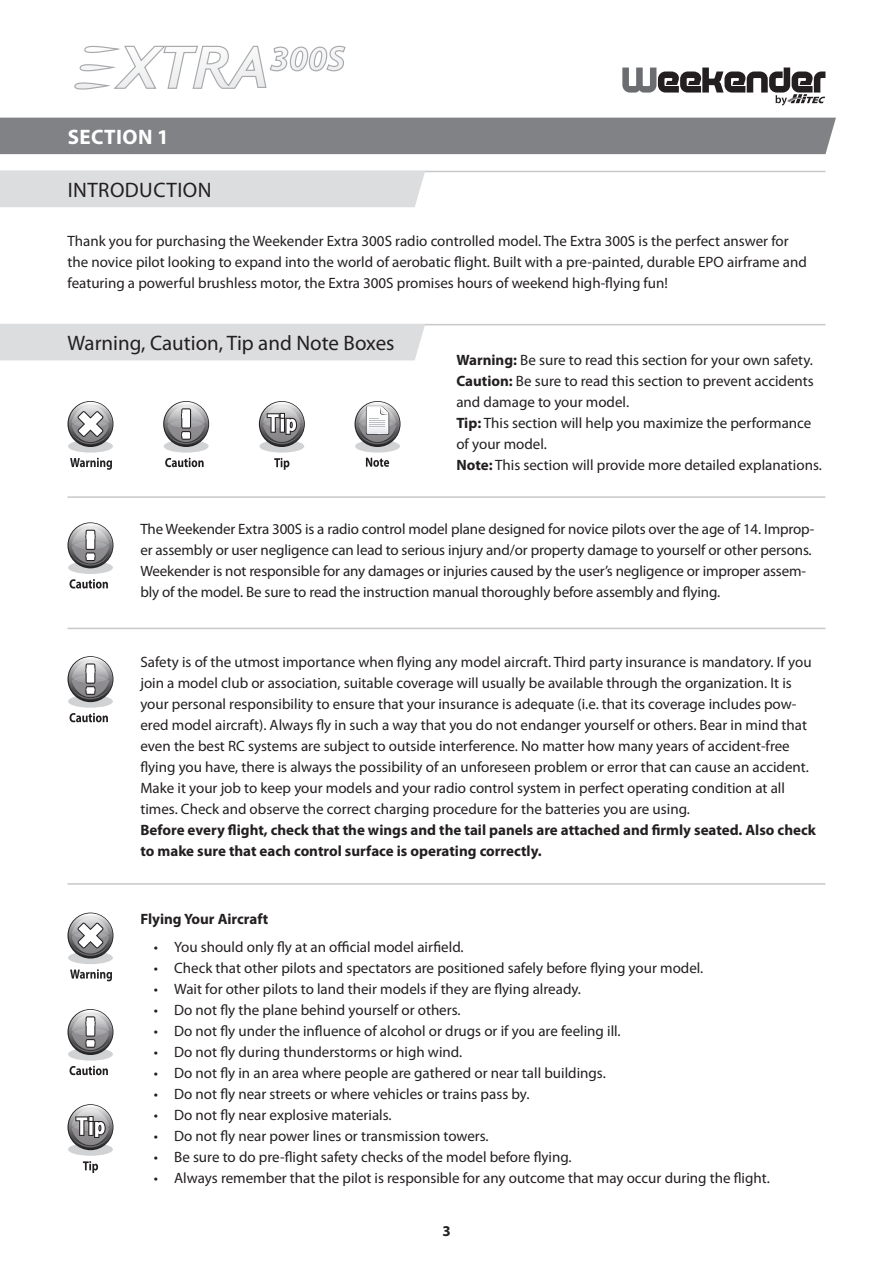
<style>
.page{position:relative;width:893px;height:1263px;background:#fff}
.page>*{position:absolute;margin:0;border:0;box-sizing:border-box;transform-origin:0 0}
.t1{font:21px "Myriad Pro";color:#231f20}
.t2{font:700 21px "Myriad Pro";letter-spacing:.02em;color:#fff}
.t3{font:15px/21px "Myriad Pro";color:#231f20}
.t4{font:700 15px/21px "Myriad Pro";color:#231f20}
.s1{font-weight:700}
</style>
<div class="page">
<hr style="left:68px;top:496px;width:757px;height:2px;background:#c7c8ca">
<hr style="left:68px;top:628px;width:757px;height:1px;background:#c7c8ca">
<hr style="left:68px;top:883px;width:757px;height:2px;background:#c7c8ca">
<hr style="left:0;top:324px;width:825px;height:1px;background:#c7c8ca">
<hr style="left:0;top:171px;width:825px;height:1px;background:#c7c8ca">
<div style="left:0;top:324px;width:425px;height:36px;background:#dcdddf"></div>
<div style="left:0;top:171px;width:425px;height:36px;background:#dcdddf"></div>
<svg style="left:274px;top:458px;width:15px;height:12px"></svg>
<div style="left:259px;top:440px;width:45px;height:13px;background:#d1d2d4;border-radius:50%"></div>
<svg style="left:259px;top:401px;width:46px;height:46px"></svg>
<svg style="left:260px;top:402px;width:44px;height:44px"></svg>
<img style="left:263px;top:406px;width:38px;height:34px">
<svg style="left:265px;top:413px;width:35px;height:31px"></svg>
<svg style="left:83px;top:1161px;width:15px;height:12px"></svg>
<div style="left:68px;top:1143px;width:45px;height:13px;background:#d1d2d4;border-radius:50%"></div>
<svg style="left:68px;top:1104px;width:45px;height:46px"></svg>
<svg style="left:69px;top:1105px;width:44px;height:44px"></svg>
<img style="left:72px;top:1109px;width:37px;height:33px">
<svg style="left:73px;top:1116px;width:36px;height:31px"></svg>
<svg style="left:165px;top:458px;width:39px;height:9px"></svg>
<div style="left:164px;top:440px;width:45px;height:13px;background:#d1d2d4;border-radius:50%"></div>
<svg style="left:163px;top:401px;width:46px;height:46px"></svg>
<svg style="left:164px;top:402px;width:44px;height:44px"></svg>
<img style="left:167px;top:406px;width:38px;height:33px">
<svg style="left:169px;top:408px;width:35px;height:36px"></svg>
<svg style="left:70px;top:458px;width:42px;height:12px"></svg>
<div style="left:68px;top:440px;width:45px;height:13px;background:#d1d2d4;border-radius:50%"></div>
<svg style="left:68px;top:401px;width:45px;height:46px"></svg>
<svg style="left:69px;top:402px;width:44px;height:44px"></svg>
<img style="left:72px;top:406px;width:37px;height:33px">
<svg style="left:73px;top:411px;width:36px;height:33px"></svg>
<svg style="left:366px;top:458px;width:23px;height:9px"></svg>
<div style="left:355px;top:440px;width:45px;height:13px;background:#d1d2d4;border-radius:50%"></div>
<svg style="left:355px;top:401px;width:45px;height:46px"></svg>
<svg style="left:356px;top:402px;width:44px;height:44px"></svg>
<img style="left:359px;top:409px;width:1px;height:30px">
<svg style="left:360px;top:406px;width:36px;height:38px"></svg>
<svg style="left:70px;top:579px;width:38px;height:9px"></svg>
<div style="left:68px;top:561px;width:45px;height:13px;background:#d1d2d4;border-radius:50%"></div>
<svg style="left:68px;top:522px;width:45px;height:46px"></svg>
<svg style="left:69px;top:523px;width:44px;height:44px"></svg>
<img style="left:72px;top:527px;width:36px;height:33px">
<svg style="left:73px;top:530px;width:36px;height:36px"></svg>
<svg style="left:70px;top:713px;width:38px;height:9px"></svg>
<div style="left:68px;top:695px;width:45px;height:13px;background:#d1d2d4;border-radius:50%"></div>
<svg style="left:68px;top:656px;width:45px;height:46px"></svg>
<svg style="left:69px;top:657px;width:44px;height:44px"></svg>
<img style="left:72px;top:661px;width:35px;height:33px">
<svg style="left:73px;top:663px;width:36px;height:36px"></svg>
<svg style="left:70px;top:1066px;width:38px;height:9px"></svg>
<div style="left:68px;top:1048px;width:45px;height:12px;background:#d1d2d4;border-radius:50%"></div>
<svg style="left:68px;top:1009px;width:45px;height:46px"></svg>
<svg style="left:69px;top:1010px;width:44px;height:44px"></svg>
<img style="left:72px;top:1014px;width:35px;height:33px">
<svg style="left:73px;top:1016px;width:36px;height:36px"></svg>
<svg style="left:70px;top:969px;width:42px;height:12px"></svg>
<div style="left:68px;top:951px;width:45px;height:13px;background:#d1d2d4;border-radius:50%"></div>
<svg style="left:68px;top:912px;width:45px;height:46px"></svg>
<svg style="left:69px;top:913px;width:44px;height:44px"></svg>
<img style="left:72px;top:917px;width:37px;height:34px">
<svg style="left:73px;top:922px;width:36px;height:34px"></svg>
<svg style="left:622px;top:68px;width:203px;height:38px"></svg>
<svg style="left:74px;top:45px;width:272px;height:45px"></svg>
<div style="left:0;top:118px;width:836px;height:36px;background:#808285"></div>
<h1 class="t2" style="left:68px;top:123px;width:103px">Section 1</h1>
<h1 class="t1" style="left:68px;top:177px;width:20px">Introd</h1>
<h1 class="t1" style="left:139px;top:177px;width:27px">uction</h1>
<p class="t3" style="left:68px;top:231px;width:741px">Thank you for purchasing the Weekender Extra 300S radio controlled model. The Extra 300S is the perfect answer for the novice pilot looking to expand into the world of aerobatic flight. Built with a pre-painted, durable EPO airframe and featuring a powerful brushless motor, the Extra 300S promises hours of weekend high-flying fun!</p>
<h1 class="t1" style="left:68px;top:330px;width:328px">Warning, Caution, Tip and Note Boxes</h1>
<p class="t3" style="left:456px;top:349px;width:367px"><span class="s1">Warning:</span> Be sure to read this section for your own safety.<br><span class="s1">Caution:</span> Be sure to read this section to prevent accidents and damage to your model.<br><span class="s1">Tip:</span> This section will help you maximize the performance of your model.<br><span class="s1">Note:</span> This section will provide more detailed explanations.</p>
<p class="t3" style="left:140px;top:518px;width:675px">The Weekender Extra 300S is a radio control model plane designed for novice pilots over the age of 14. Improp&shy;er assembly or user negligence can lead to serious injury and/or property damage to yourself or other persons.<br>Weekender is not responsible for any damages or injuries caused by the user’s negligence or improper assem&shy;bly of the model. Be sure to read the instruction manual thoroughly before assembly and flying.</p>
<p class="t3" style="left:140px;top:652px;width:673px">Safety is of the utmost importance when flying any model aircraft. Third party insurance is mandatory. If you join a model club or association, suitable coverage will usually be available through the organization. It is your personal responsibility to ensure that your insurance is adequate (i.e. that its coverage includes pow&shy;ered model aircraft). Always fly in such a way that you do not endanger yourself or others. Bear in mind that even the best RC systems are subject to outside interference. No matter how many years of accident-free flying you have, there is always the possibility of an unforeseen problem or error that can cause an accident.<br>Make it your job to keep your models and your radio control system in perfect operating condition at all times. Check and observe the correct charging procedure for the batteries you are using.</p>
<p class="t4" style="left:140px;top:819px;width:677px">Before every flight, check that the wings and the tail panels are attached and firmly seated. Also check to make sure that each control surface is operating correctly.</p>
<p class="t4" style="left:140px;top:908px;width:129px">Flying Your Aircraft</p>
<p class="t3" style="left:154px;top:936px;width:311px">• You should only fly at an official model airfield.</p>
<p class="t3" style="left:154px;top:957px;width:551px">• Check that other pilots and spectators are positioned safely before flying your model.</p>
<p class="t3" style="left:154px;top:978px;width:429px">• Wait for other pilots to land their models if they are flying already.</p>
<p class="t3" style="left:154px;top:999px;width:308px">• Do not fly the plane behind yourself or others.</p>
<p class="t3" style="left:154px;top:1020px;width:468px">• Do not fly under the influence of alcohol or drugs or if you are feeling ill.</p>
<p class="t3" style="left:154px;top:1041px;width:310px">• Do not fly during thunderstorms or high wind.</p>
<p class="t3" style="left:154px;top:1062px;width:453px">• Do not fly in an area where people are gathered or near tall buildings.</p>
<p class="t3" style="left:154px;top:1083px;width:377px">• Do not fly near streets or where vehicles or trains pass by.</p>
<p class="t3" style="left:154px;top:1104px;width:239px">• Do not fly near explosive materials.</p>
<p class="t3" style="left:154px;top:1125px;width:336px">• Do not fly near power lines or transmission towers.</p>
<p class="t3" style="left:154px;top:1146px;width:419px">• Be sure to do pre-flight safety checks of the model before flying.</p>
<p class="t3" style="left:154px;top:1167px;width:617px">• Always remember that the pilot is responsible for any outcome that may occur during the flight.</p>
<p class="t4" style="left:442px;top:1219px;width:10px">3</p>
</div>
